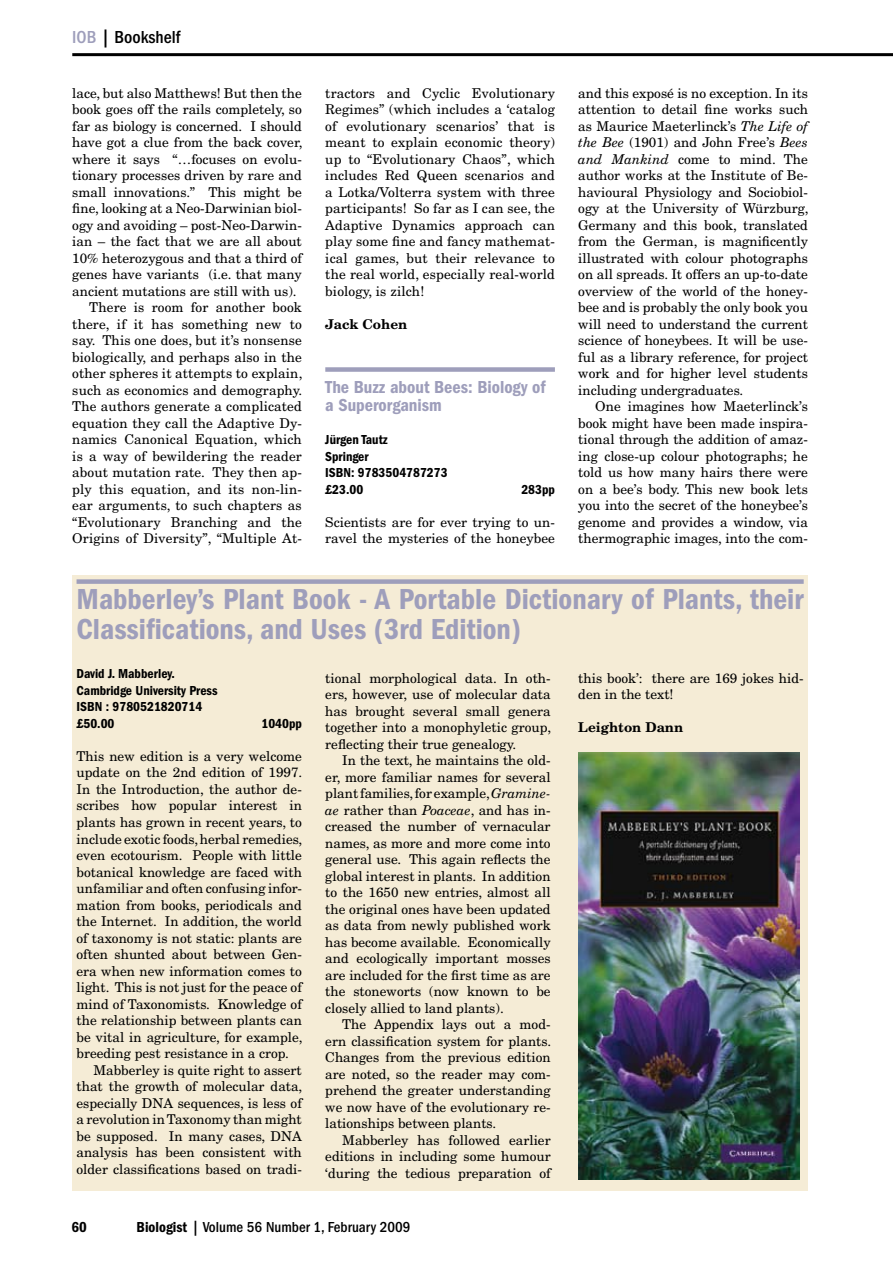
<style>
.page{position:relative;width:893px;height:1263px;background:#fff}
.page>*{position:absolute;margin:0;border:0;box-sizing:border-box;transform-origin:0 0}
.t1{font:600 condensed 30px/30px "Franklin Gothic";color:#9e9ebb}
.t2{font:600 condensed 18px/18px "Franklin Gothic";color:#9e9ebb}
.t3{font:500 condensed 18px "Franklin Gothic";color:#000}
.t4{font:500 condensed 15px "Franklin Gothic";color:#000}
.t5{font:600 condensed 15px "Franklin Gothic";color:#000}
.t6{font:13.5px/16.5px "New Century Schlbk";color:#000;text-align:justify}
.t7{font:600 condensed 13.5px/16.5px "Franklin Gothic";color:#000}
.t8{font:700 13.5px "New Century Schlbk";color:#000}
.s1{color:#9e9ebb}
.s2{font-style:italic}
.s3{font-weight:600}
</style>
<div class="page">
<hr style="left:72px;top:53px;width:821px;height:3px;background:#000">
<div style="left:72px;top:575px;width:736px;height:616px;background:#f5ecd6"></div>
<div style="left:77px;top:579px;width:727px;height:5px;background:#9e9ebb"></div>
<img style="left:578px;top:753px;width:221px;height:426px">
<div style="left:325px;top:367px;width:230px;height:5px;background:#9e9ebb"></div>
<h2 class="t3" style="left:72px;top:27px;width:110px"><span class="s1">IOB</span> | Bookshelf</h2>
<p class="t6" style="left:72px;top:85px;width:231px">lace, but also Matthews! But then the</p>
<p class="t6" style="left:72px;top:101px;width:231px">book goes off the rails completely, so</p>
<p class="t6" style="left:72px;top:118px;width:231px">far as biology is concerned. I should</p>
<p class="t6" style="left:72px;top:134px;width:232px">have got a clue from the back cover,</p>
<p class="t6" style="left:72px;top:151px;width:231px">where it says “…focuses on evolu-</p>
<p class="t6" style="left:72px;top:167px;width:231px">tionary processes driven by rare and</p>
<p class="t6" style="left:72px;top:184px;width:231px">small innovations.” This might be</p>
<p class="t6" style="left:72px;top:200px;width:231px">fine, looking at a Neo-Darwinian biol-</p>
<p class="t6" style="left:72px;top:217px;width:231px">ogy and avoiding – post-Neo-Darwin-</p>
<p class="t6" style="left:72px;top:233px;width:231px">ian – the fact that we are all about</p>
<p class="t6" style="left:72px;top:250px;width:231px">10% heterozygous and that a third of</p>
<p class="t6" style="left:72px;top:266px;width:231px">genes have variants (i.e. that many</p>
<p class="t6" style="left:72px;top:283px;width:226px">ancient mutations are still with us).</p>
<p class="t6" style="left:89px;top:299px;width:214px">There is room for another book</p>
<p class="t6" style="left:72px;top:316px;width:231px">there, if it has something new to</p>
<p class="t6" style="left:72px;top:332px;width:231px">say. This one does, but it’s nonsense</p>
<p class="t6" style="left:72px;top:349px;width:231px">biologically, and perhaps also in the</p>
<p class="t6" style="left:72px;top:365px;width:232px">other spheres it attempts to explain,</p>
<p class="t6" style="left:72px;top:382px;width:232px">such as economics and demography.</p>
<p class="t6" style="left:72px;top:398px;width:231px">The authors generate a complicated</p>
<p class="t6" style="left:72px;top:415px;width:231px">equation they call the Adaptive Dy-</p>
<p class="t6" style="left:72px;top:431px;width:231px">namics Canonical Equation, which</p>
<p class="t6" style="left:72px;top:448px;width:231px">is a way of bewildering the reader</p>
<p class="t6" style="left:72px;top:464px;width:231px">about mutation rate. They then ap-</p>
<p class="t6" style="left:72px;top:481px;width:231px">ply this equation, and its non-lin-</p>
<p class="t6" style="left:72px;top:497px;width:231px">ear arguments, to such chapters as</p>
<p class="t6" style="left:72px;top:514px;width:231px">“Evolutionary Branching and the</p>
<p class="t6" style="left:72px;top:530px;width:231px">Origins of Diversity”, “Multiple At-</p>
<p class="t6" style="left:325px;top:85px;width:231px">tractors and Cyclic Evolutionary Regimes” (which includes a ‘catalog of evolutionary scenarios’ that is meant to explain economic theory) up to “Evolutionary Chaos”, which includes Red Queen scenarios and a Lotka/Volterra system with three participants! So far as I can see, the Adaptive Dynamics approach can play some fine and fancy mathemat&shy;ical games, but their relevance to the real world, especially real-world biology, is zilch!</p>
<p class="t8" style="left:325px;top:316px;width:84px">Jack Cohen</p>
<h2 class="t2" style="left:325px;top:378px;width:222px">The Buzz about Bees: Biology of a Superorganism</h2>
<p class="t7" style="left:325px;top:431px;width:124px">Jürgen Tautz<br>Springer<br>ISBN: 9783504787273 £23.00</p>
<p class="t7" style="left:521px;top:481px;width:35px">283pp</p>
<p class="t6" style="left:325px;top:513px;width:231px">Scientists are for ever trying to un&shy;ravel the mysteries of the honeybee</p>
<p class="t6" style="left:578px;top:85px;width:232px">and this exposé is no exception. In its attention to detail fine works such as Maurice Maeterlinck’s <span class="s2">The Life of the Bee</span> (1901) and John Free’s <span class="s2">Bees and Mankind</span> come to mind. The author works at the Institute of Be&shy;havioural Physiology and Sociobiol&shy;ogy at the University of Würzburg, Germany and this book, translated from the German, is magnificently illustrated with colour photographs on all spreads. It offers an up-to-date overview of the world of the honey&shy;bee and is probably the only book you will need to understand the current science of honeybees. It will be use&shy;ful as a library reference, for project work and for higher level students including undergraduates.</p>
<p class="t6" style="left:578px;top:398px;width:231px;text-indent:17px">One imagines how Maeterlinck’s book might have been made inspira&shy;tional through the addition of amaz&shy;ing close-up colour photographs; he told us how many hairs there were on a bee’s body. This new book lets you into the secret of the honeybee’s genome and provides a window, via thermographic images, into the com-</p>
<h1 class="t1" style="left:77px;top:584px;width:729px">Mabberley’s Plant Book - A Portable Dictionary of Plants, their<br>Classifications, and Uses (3rd Edition)</h1>
<p class="t7" style="left:77px;top:666px;width:143px">David J. Mabberley.<br>Cambridge University Press<br>ISBN : 9780521820714 £50.00</p>
<p class="t7" style="left:261px;top:715px;width:42px">1040pp</p>
<p class="t6" style="left:77px;top:748px;width:227px">This new edition is a very welcome</p>
<p class="t6" style="left:77px;top:764px;width:227px">update on the 2nd edition of 1997.</p>
<p class="t6" style="left:77px;top:781px;width:227px">In the Introduction, the author de-</p>
<p class="t6" style="left:77px;top:797px;width:227px">scribes how popular interest in</p>
<p class="t6" style="left:77px;top:814px;width:227px">plants has grown in recent years, to</p>
<p class="t6" style="left:77px;top:830px;width:227px">include exotic foods, herbal remedies,</p>
<p class="t6" style="left:77px;top:847px;width:227px">even ecotourism. People with little</p>
<p class="t6" style="left:77px;top:863px;width:227px">botanical knowledge are faced with</p>
<p class="t6" style="left:77px;top:880px;width:227px">unfamiliar and often confusing infor-</p>
<p class="t6" style="left:77px;top:896px;width:227px">mation from books, periodicals and</p>
<p class="t6" style="left:77px;top:913px;width:227px">the Internet. In addition, the world</p>
<p class="t6" style="left:77px;top:929px;width:227px">of taxonomy is not static: plants are</p>
<p class="t6" style="left:77px;top:946px;width:227px">often shunted about between Gen-</p>
<p class="t6" style="left:77px;top:962px;width:227px">era when new information comes to</p>
<p class="t6" style="left:77px;top:979px;width:227px">light. This is not just for the peace of</p>
<p class="t6" style="left:77px;top:995px;width:227px">mind of Taxonomists. Knowledge of</p>
<p class="t6" style="left:77px;top:1012px;width:227px">the relationship between plants can</p>
<p class="t6" style="left:77px;top:1028px;width:227px">be vital in agriculture, for example,</p>
<p class="t6" style="left:77px;top:1045px;width:214px">breeding pest resistance in a crop.</p>
<p class="t6" style="left:94px;top:1061px;width:210px">Mabberley is quite right to assert</p>
<p class="t6" style="left:77px;top:1078px;width:227px">that the growth of molecular data,</p>
<p class="t6" style="left:77px;top:1094px;width:227px">especially DNA sequences, is less of</p>
<p class="t6" style="left:77px;top:1111px;width:227px">a revolution in Taxonomy than might</p>
<p class="t6" style="left:77px;top:1127px;width:227px">be supposed. In many cases, DNA</p>
<p class="t6" style="left:77px;top:1144px;width:227px">analysis has been consistent with</p>
<p class="t6" style="left:77px;top:1160px;width:227px">older classifications based on tradi-</p>
<p class="t6" style="left:325px;top:669px;width:227px">tional morphological data. In oth&shy;ers, however, use of molecular data has brought several small genera together into a monophyletic group, reflecting their true genealogy.</p>
<p class="t6" style="left:325px;top:752px;width:227px;text-indent:17px">In the text, he maintains the old&shy;er, more familiar names for several plant families, for example, <span class="s2">Gramine&shy;ae</span> rather than <span class="s2">Poaceae</span>, and has in&shy;creased the number of vernacular names, as more and more come into general use. This again reflects the global interest in plants. In addition to the 1650 new entries, almost all the original ones have been updated as data from newly published work has become available. Economically and ecologically important mosses are included for the first time as are the stoneworts (now known to be closely allied to land plants).</p>
<p class="t6" style="left:325px;top:1016px;width:227px;text-indent:17px">The Appendix lays out a mod&shy;ern classification system for plants.<br>Changes from the previous edition are noted, so the reader may com&shy;prehend the greater understanding we now have of the evolutionary re&shy;lationships between plants.</p>
<p class="t6" style="left:325px;top:1131px;width:227px;text-indent:17px">Mabberley has followed earlier editions in including some humour ‘during the tedious preparation of</p>
<p class="t5" style="left:71px;top:1218px;width:17px">60</p>
<p class="t4" style="left:137px;top:1218px;width:275px"><span class="s3">Biologist</span> | Volume 56 Number 1, February 2009</p>
<p class="t6" style="left:578px;top:669px;width:227px">this book’: there are 169 jokes hid&shy;den in the text!</p>
<p class="t8" style="left:578px;top:719px;width:107px">Leighton Dann</p>
</div>
